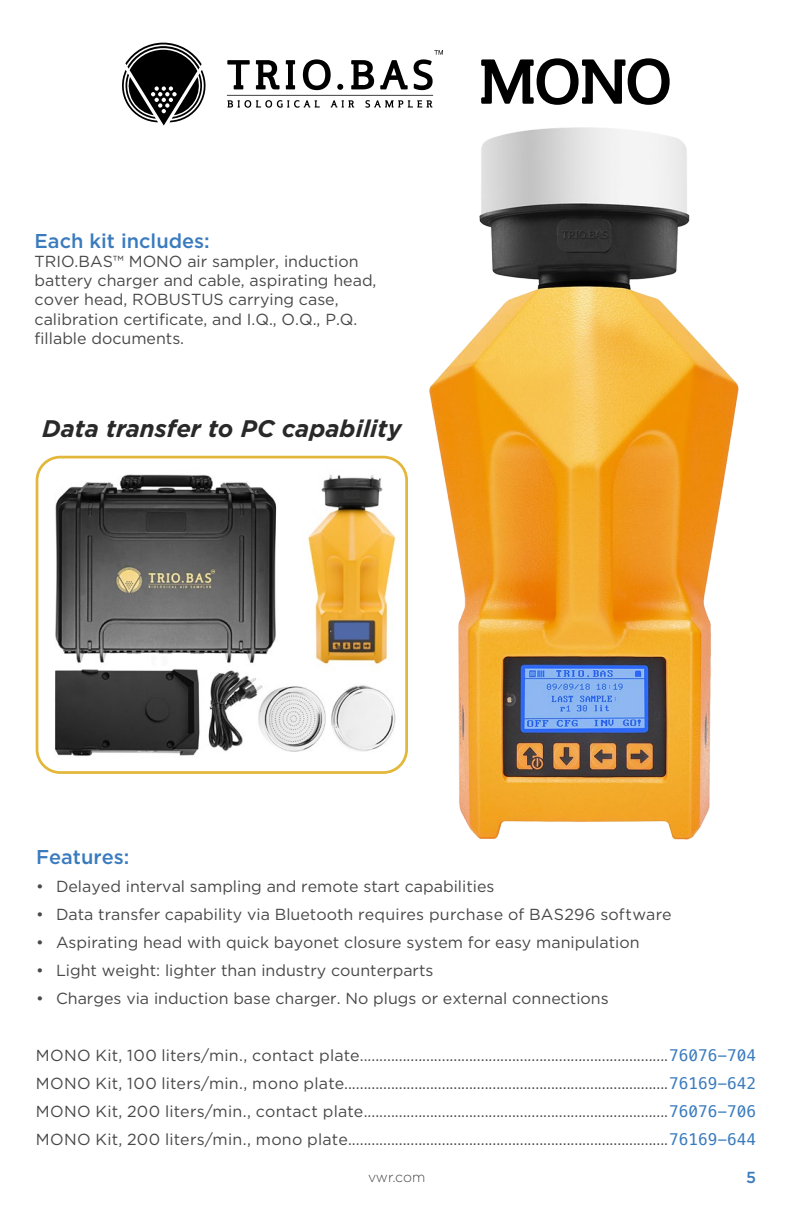
<style>
.page{position:relative;width:792px;height:1224px;background:#fff}
.page>*{position:absolute;margin:0;border:0;box-sizing:border-box;transform-origin:0 0}
.t1{font:700 60px "Steinem";color:#000}
.t2{font:italic 700 24px "Gotham";color:#292929}
.t3{font:500 20px "Gotham";color:#3a7bbe}
.t4{font:16px/19.2px "Gotham";color:#484848}
.t5{font:500 16px "Gotham";color:#3a7bbe}
.t6{font:300 14px "Gotham";letter-spacing:-.005em;color:#484848}
.s1{font-family:"Menlo";color:#3a7bbe}
</style>
<div class="page">
<img style="left:429px;top:128px;width:310px;height:711px">
<img style="left:37px;top:464px;width:369px;height:297px">
<div style="left:36px;top:456px;width:372px;height:318px;border:3px solid #e3b73a;border-radius:23px"></div>
<svg style="left:227px;top:50px;width:216px;height:58px"></svg>
<svg style="left:122px;top:43px;width:84px;height:82px"></svg>
<p class="t3" style="left:35px;top:228px;width:177px">Each kit includes:</p>
<p class="t4" style="left:35px;top:251px;width:343px">TRIO.BAS™ MONO air sampler, induction battery charger and cable, aspirating head, cover head, ROBUSTUS carrying case, calibration certificate, and I.Q., O.Q., P.Q. fillable documents.</p>
<h2 class="t2" style="left:42px;top:413px;width:361px">Data transfer to PC capability</h2>
<h1 class="t1" style="left:480px;top:48px;width:193px">MONO</h1>
<p class="t3" style="left:36px;top:844px;width:95px">Features:</p>
<p class="t4" style="left:36px;top:877px;width:460px">• Delayed interval sampling and remote start capabilities</p>
<p class="t4" style="left:36px;top:905px;width:637px">• Data transfer capability via Bluetooth requires purchase of BAS296 software</p>
<p class="t4" style="left:36px;top:933px;width:605px">• Aspirating head with quick bayonet closure system for easy manipulation</p>
<p class="t4" style="left:36px;top:961px;width:399px">• Light weight: lighter than industry counterparts</p>
<p class="t4" style="left:36px;top:989px;width:574px">• Charges via induction base charger. No plugs or external connections</p>
<p class="t4" style="left:36px;top:1041px;width:722px;line-height:28px;text-align:justify">MONO Kit, 100 liters/min., contact plate...............................................................................<span class="s1">76076-704<br></span>MONO Kit, 100 liters/min., mono plate...................................................................................<span class="s1">76169-642<br></span>MONO Kit, 200 liters/min., contact plate..............................................................................<span class="s1">76076-706<br></span>MONO Kit, 200 liters/min., mono plate..................................................................................<span class="s1">76169-644</span></p>
<p class="t6" style="left:368px;top:1168px;width:59px">vwr.com</p>
<p class="t5" style="left:746px;top:1167px;width:11px">5</p>
</div>
